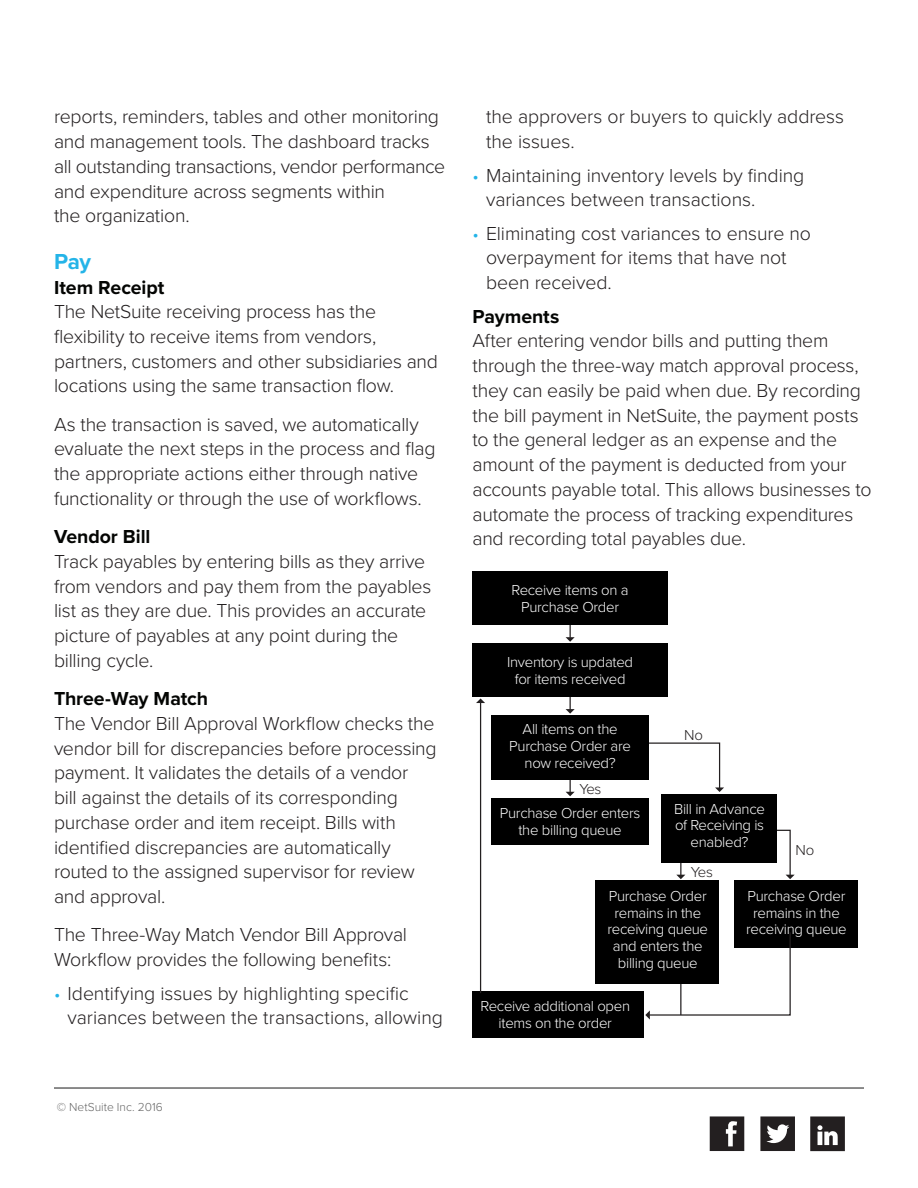
<style>
.page{position:relative;width:918px;height:1188px;background:#fff}
.page>*{position:absolute;margin:0;border:0;box-sizing:border-box;transform-origin:0 0}
.t1{font:700 22.5px "Proxima Nova";color:#24b4e8}
.t2{font:300 19.5px/24.8px "Proxima Nova";letter-spacing:-.015em;color:#231f20}
.t3{font:700 19.5px "Proxima Nova";letter-spacing:-.005em;color:#040503}
.t4{font:300 15px/16.6px "Proxima Nova";letter-spacing:-.02em;color:#fff;text-align:center}
.t5{font:300 15px "Proxima Nova";letter-spacing:-.085em;color:#231f20}
.t6{font:300 12px "Proxima Nova";color:#666}
.s1{font-size:18px;color:#24b4e8}
</style>
<div class="page">
<hr style="left:54px;top:1087px;width:810px;height:2px;background:#666">
<svg style="left:710px;top:1116px;width:34px;height:35px"></svg>
<svg style="left:760px;top:1116px;width:35px;height:35px"></svg>
<svg style="left:810px;top:1116px;width:35px;height:35px"></svg>
<svg style="left:718px;top:829px;width:77px;height:50px"></svg>
<svg style="left:566px;top:625px;width:9px;height:17px"></svg>
<svg style="left:566px;top:697px;width:9px;height:17px"></svg>
<svg style="left:566px;top:779px;width:9px;height:17px"></svg>
<svg style="left:676px;top:862px;width:9px;height:17px"></svg>
<div style="left:473px;top:643px;width:195px;height:54px;background:#000"></div>
<div style="left:491px;top:715px;width:158px;height:64px;background:#000"></div>
<div style="left:473px;top:572px;width:195px;height:53px;background:#000"></div>
<div style="left:491px;top:798px;width:158px;height:47px;background:#000"></div>
<div style="left:472px;top:991px;width:172px;height:47px;background:#000"></div>
<div style="left:661px;top:794px;width:116px;height:68px;background:#000"></div>
<div style="left:595px;top:881px;width:124px;height:103px;background:#000"></div>
<div style="left:734px;top:881px;width:123px;height:67px;background:#000"></div>
<svg style="left:648px;top:742px;width:76px;height:50px"></svg>
<svg style="left:645px;top:932px;width:146px;height:88px"></svg>
<hr style="left:480px;top:702px;width:1px;height:291px;background:#231f20">
<svg style="left:476px;top:698px;width:9px;height:5px"></svg>
<hr style="left:680px;top:984px;width:1px;height:31px;background:#231f20">
<p class="t2" style="left:54px;top:105px;width:393px">reports, reminders, tables and other monitoring and management tools. The dashboard tracks all outstanding transactions, vendor performance and expenditure across segments within<br>the organization.</p>
<p class="t1" style="left:54px;top:248px;width:39px">Pay</p>
<p class="t3" style="left:54px;top:275px;width:112px">Item Receipt</p>
<p class="t2" style="left:54px;top:300px;width:385px">The NetSuite receiving process has the flexibility to receive items from vendors, partners, customers and other subsidiaries and locations using the same transaction flow.</p>
<p class="t2" style="left:54px;top:412px;width:383px">As the transaction is saved, we automatically evaluate the next steps in the process and flag the appropriate actions either through native functionality or through the use of workflows.</p>
<p class="t3" style="left:54px;top:525px;width:98px">Vendor Bill</p>
<p class="t2" style="left:54px;top:549px;width:379px">Track payables by entering bills as they arrive from vendors and pay them from the payables list as they are due. This provides an accurate picture of payables at any point during the billing cycle.</p>
<p class="t3" style="left:54px;top:687px;width:156px">Three-Way Match</p>
<p class="t2" style="left:54px;top:711px;width:384px">The Vendor Bill Approval Workflow checks the vendor bill for discrepancies before processing payment. It validates the details of a vendor<br>bill against the details of its corresponding purchase order and item receipt. Bills with identified discrepancies are automatically routed to the assigned supervisor for review and approval.</p>
<p class="t2" style="left:54px;top:923px;width:355px">The Three-Way Match Vendor Bill Approval<br>Workflow provides the following benefits:</p>
<p class="t2" style="left:68px;top:981px;width:377px;text-indent:-14px"><span class="s1">•</span> Identifying issues by highlighting specific variances between the transactions, allowing</p>
<p class="t2" style="left:486px;top:105px;width:360px">the approvers or buyers to quickly address the issues.</p>
<p class="t2" style="left:486px;top:163px;width:320px;text-indent:-14px"><span class="s1">•</span> Maintaining inventory levels by finding variances between transactions.</p>
<p class="t2" style="left:486px;top:221px;width:327px;text-indent:-14px"><span class="s1">•</span> Eliminating cost variances to ensure no overpayment for items that have not been received.</p>
<p class="t3" style="left:473px;top:304px;width:88px">Payments</p>
<p class="t2" style="left:473px;top:329px;width:400px">After entering vendor bills and putting them through the three-way match approval process, they can easily be paid when due. By recording the bill payment in NetSuite, the payment posts to the general ledger as an expense and the amount of the payment is deducted from your accounts payable total. This allows businesses to automate the process of tracking expenditures and recording total payables due.</p>
<p class="t4" style="left:512px;top:582px;width:119px">Receive items on a<br>Purchase Order</p>
<p class="t4" style="left:507px;top:654px;width:128px">Inventory is updated for items received</p>
<p class="t4" style="left:509px;top:721px;width:123px">All items on the<br>Purchase Order are now received?</p>
<p class="t5" style="left:579px;top:780px;width:24px">Yes</p>
<p class="t4" style="left:500px;top:805px;width:142px">Purchase Order enters the billing queue</p>
<p class="t5" style="left:684px;top:726px;width:20px">No</p>
<p class="t4" style="left:674px;top:801px;width:92px">Bill in Advance of Receiving is enabled?</p>
<p class="t5" style="left:691px;top:863px;width:24px">Yes</p>
<p class="t5" style="left:796px;top:841px;width:20px">No</p>
<p class="t4" style="left:607px;top:888px;width:102px">Purchase Order remains in the receiving queue and enters the billing queue</p>
<p class="t4" style="left:746px;top:888px;width:102px">Purchase Order remains in the receiving queue</p>
<p class="t4" style="left:481px;top:998px;width:151px">Receive additional open items on the order</p>
<p class="t6" style="left:57px;top:1100px;width:107px">© NetSuite Inc. 2016</p>
</div>
